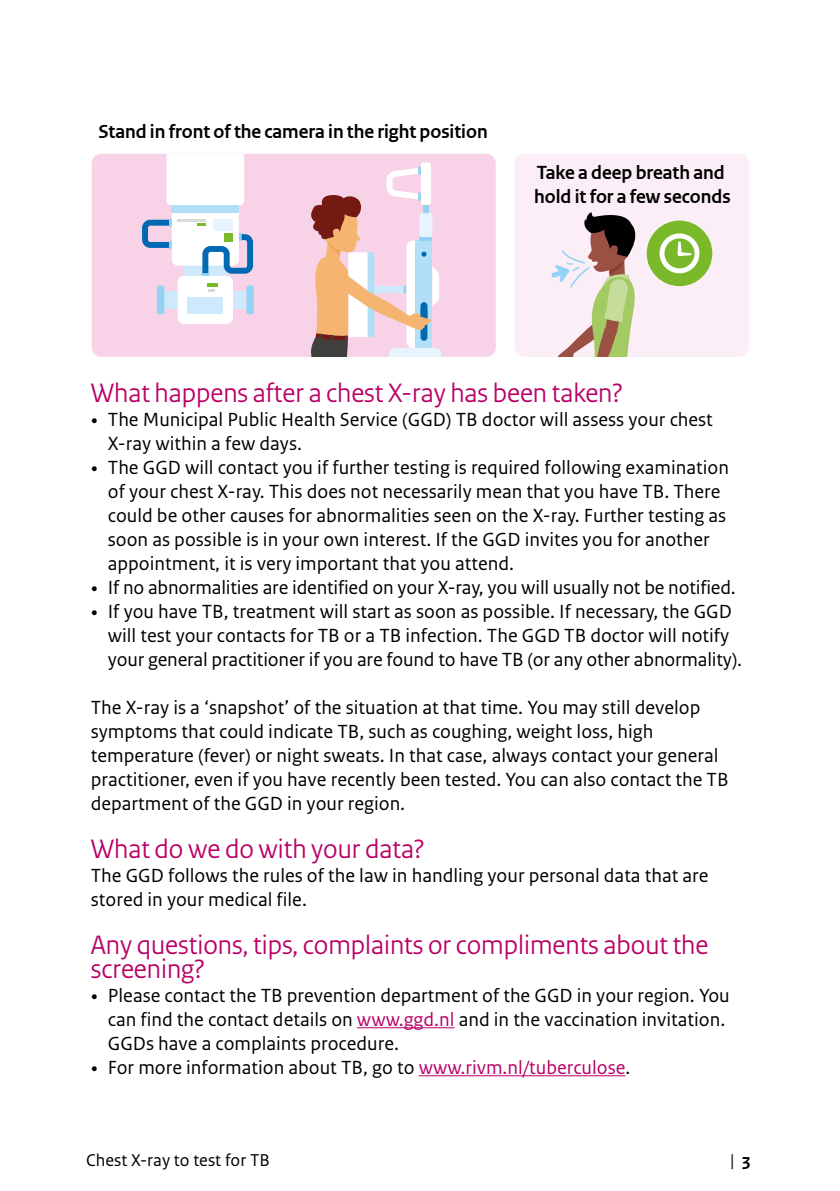
<style>
.page{position:relative;width:840px;height:1191px;background:#fff}
.page>*{position:absolute;margin:0;border:0;box-sizing:border-box;transform-origin:0 0}
.H2_RIVM_Paragraafkop{font:28px/24px "Rijksoverheid Sans Heading";color:#b90066}
.P_RIVM_Broodtekst-sa{font:20px/24px "Rijksoverheid Sans Text";color:#000}
.t1{font:700 20px/24px "Rijksoverheid Sans Heading TT";color:#000}
.t2{font:18px "Rijksoverheid Sans Text";color:#000}
.s1{font-family:"Rijksoverheid Serif"}
.s2{color:#b90066}
.s3{font-weight:700}
</style>
<div class="page">
<hr style="left:357px;top:1027px;width:97px;height:1px;background:#b90066">
<hr style="left:418px;top:1075px;width:207px;height:1px;background:#b90066">
<div style="left:92px;top:154px;width:403px;height:203px;background:#f8d2e6;border-radius:9px"></div>
<div style="left:514px;top:154px;width:234px;height:203px;background:#fceef6;border-radius:9px"></div>
<div style="left:646px;top:221px;width:66px;height:65px;background:#7ab929;border-radius:50%"></div>
<svg style="left:659px;top:233px;width:40px;height:40px"></svg>
<svg style="left:551px;top:212px;width:85px;height:144px"></svg>
<div style="left:164px;top:291px;width:82px;height:17px;background:#cee9fb"></div>
<div style="left:178px;top:276px;width:55px;height:48px;background:#fff;border-radius:6px"></div>
<div style="left:166px;top:154px;width:78px;height:52px;background:#fff"></div>
<div style="left:157px;top:285px;width:7px;height:29px;background:#92d2f4;border-radius:2px"></div>
<div style="left:246px;top:285px;width:8px;height:29px;background:#92d2f4;border-radius:2px"></div>
<div style="left:172px;top:206px;width:67px;height:7px;background:#b2def7"></div>
<div style="left:187px;top:298px;width:36px;height:16px;background:#cee9fb"></div>
<svg style="left:208px;top:283px;width:10px;height:9px"></svg>
<svg style="left:142px;top:213px;width:111px;height:63px"></svg>
<div style="left:420px;top:162px;width:10px;height:43px;background:#fff;border-radius:2px"></div>
<svg style="left:311px;top:167px;width:130px;height:189px"></svg>
<p class="t1" style="left:98px;top:119px;width:390px">Stand in front of the camera in the right position</p>
<p class="t1" style="left:534px;top:161px;width:198px">Take a deep breath and hold it for a few seconds</p>
<h2 class="H2_RIVM_Paragraafkop" style="left:91px;top:381px;width:533px">What happens after a chest X-ray has been taken?</h2>
<p class="P_RIVM_Broodtekst-sa" style="left:108px;top:407px;width:606px;text-indent:-17px"><span class="s1">•</span> The Municipal Public Health Service (GGD) TB doctor will assess your chest<br>X-ray within a few days.</p>
<p class="P_RIVM_Broodtekst-sa" style="left:108px;top:455px;width:622px;text-indent:-17px"><span class="s1">•</span> The GGD will contact you if further testing is required following examination of your chest X-ray. This does not necessarily mean that you have TB. There could be other causes for abnormalities seen on the X-ray. Further testing as soon as possible is in your own interest. If the GGD invites you for another appointment, it is very important that you attend.</p>
<p class="P_RIVM_Broodtekst-sa" style="left:91px;top:575px;width:646px"><span class="s1">•</span> If no abnormalities are identified on your X-ray, you will usually not be notified.</p>
<p class="P_RIVM_Broodtekst-sa" style="left:108px;top:599px;width:635px;text-indent:-17px"><span class="s1">•</span> If you have TB, treatment will start as soon as possible. If necessary, the GGD will test your contacts for TB or a TB infection. The GGD TB doctor will notify your general practitioner if you are found to have TB (or any other abnormality).</p>
<p class="P_RIVM_Broodtekst-sa" style="left:91px;top:695px;width:639px">The X-ray is a ‘snapshot’ of the situation at that time. You may still develop symptoms that could indicate TB, such as coughing, weight loss, high temperature (fever) or night sweats. In that case, always contact your general practitioner, even if you have recently been tested. You can also contact the TB department of the GGD in your region.</p>
<h2 class="H2_RIVM_Paragraafkop" style="left:91px;top:837px;width:335px">What do we do with your data?</h2>
<p class="P_RIVM_Broodtekst-sa" style="left:91px;top:863px;width:619px">The GGD follows the rules of the law in handling your personal data that are stored in your medical file.</p>
<h2 class="H2_RIVM_Paragraafkop" style="left:91px;top:933px;width:618px">Any questions, tips, complaints or compliments about the screening?</h2>
<p class="P_RIVM_Broodtekst-sa" style="left:108px;top:983px;width:623px;text-indent:-17px"><span class="s1">•</span> Please contact the TB prevention department of the GGD in your region. You can find the contact details on <span class="s2">www.ggd.nl</span> and in the vaccination invitation.<br>GGDs have a complaints procedure.</p>
<p class="P_RIVM_Broodtekst-sa" style="left:91px;top:1055px;width:541px"><span class="s1">•</span> For more information about TB, go to <span class="s2">www.rivm.nl/tuberculose</span>.</p>
<p class="t2" style="left:86px;top:1149px;width:185px">Chest X-ray to test for TB</p>
<p class="t2" style="left:729px;top:1149px;width:22px">| <span class="s3">3</span></p>
</div>
